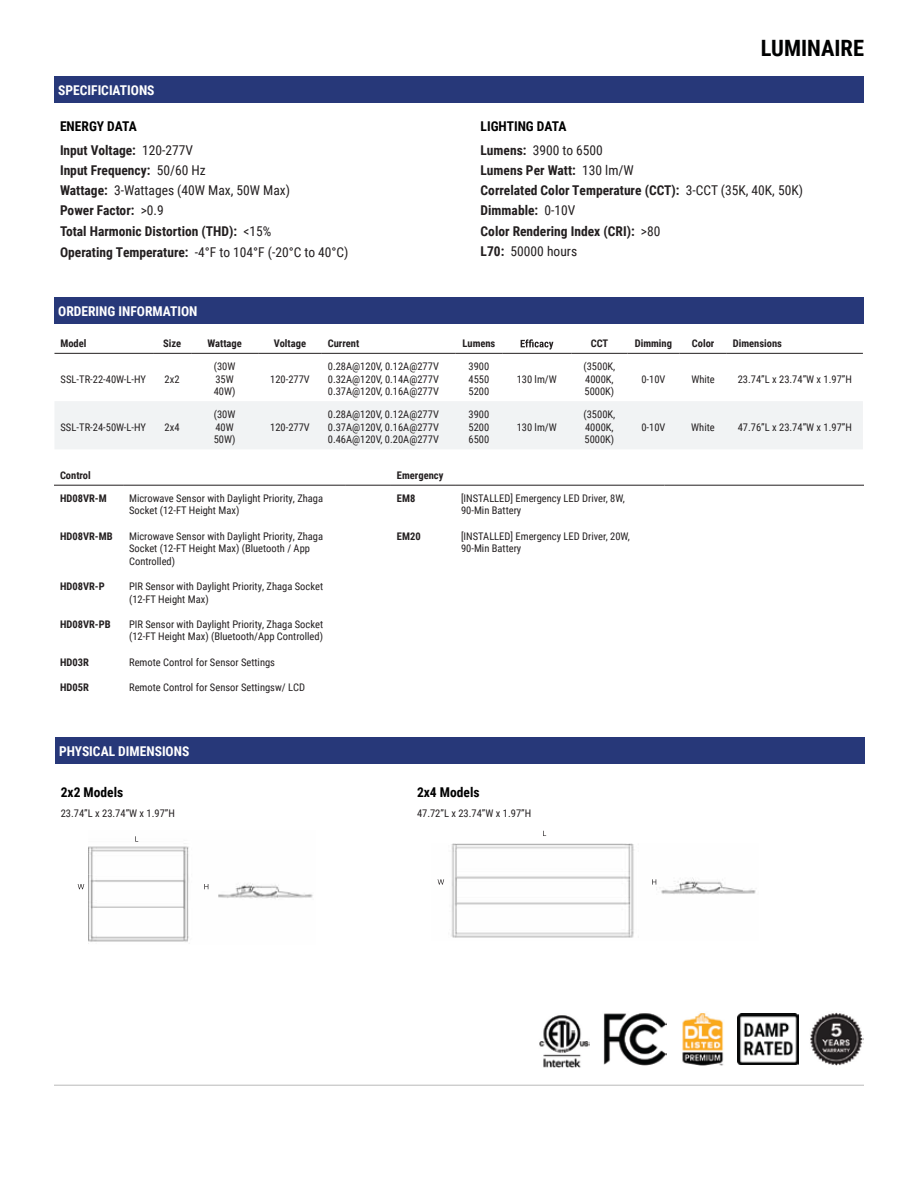
<style>
.page{position:relative;width:918px;height:1188px;background:#fff}
.page>*{position:absolute;margin:0;border:0;box-sizing:border-box;transform-origin:0 0}
.t1{font:700 22.5px "Roboto Condensed";color:#000101}
.t2{font:700 13.5px/20.2px "Roboto Condensed";color:#231f20}
.t3{font:700 13.5px "Roboto Condensed";color:#fff}
.t4{font:700 13.5px/23.5px "Roboto Condensed";color:#000101}
.t5{font:10.5px/12.6px "Roboto Condensed";color:#231f20}
.t6{font:700 10.5px "Roboto Condensed";color:#231f20}
.s1{color:#000101}
.s2{font-weight:400}
.s3{color:#231f20}
.s4{font-weight:400;color:#231f20}
</style>
<div class="page">
<hr style="left:54px;top:1085px;width:810px;height:1px;background:#b9b9b9">
<hr style="left:54px;top:485px;width:69px;height:1px;background:#231f20">
<hr style="left:123px;top:485px;width:222px;height:1px;background:#231f20">
<hr style="left:345px;top:485px;width:46px;height:1px;background:#231f20">
<hr style="left:391px;top:485px;width:64px;height:1px;background:#231f20">
<hr style="left:455px;top:485px;width:210px;height:1px;background:#231f20">
<hr style="left:665px;top:485px;width:199px;height:1px;background:#231f20">
<img style="left:810px;top:1012px;width:54px;height:54px">
<div style="left:54px;top:76px;width:810px;height:27px;background:#273879"></div>
<div style="left:54px;top:297px;width:810px;height:27px;background:#273879"></div>
<div style="left:55px;top:737px;width:810px;height:27px;background:#273879"></div>
<img style="left:603px;top:1013px;width:64px;height:53px">
<img style="left:738px;top:1013px;width:60px;height:51px">
<img style="left:539px;top:1015px;width:51px;height:52px">
<img style="left:89px;top:841px;width:224px;height:101px">
<svg style="left:78px;top:884px;width:6px;height:5px"></svg>
<svg style="left:204px;top:884px;width:4px;height:5px"></svg>
<img style="left:437px;top:843px;width:319px;height:95px">
<svg style="left:438px;top:879px;width:6px;height:6px"></svg>
<svg style="left:652px;top:879px;width:4px;height:6px"></svg>
<svg style="left:54px;top:339px;width:809px;height:110px"></svg>
<img style="left:682px;top:1013px;width:42px;height:53px">
<p class="t3" style="left:58px;top:81px;width:98px">SPECIFICIATIONS</p>
<p class="t2" style="left:60px;top:114px;width:135px;line-height:23.5px"><span class="s1">ENERGY DATA<br></span>Input Voltage: <span class="s2">120-277V</span></p>
<p class="t2" style="left:60px;top:159px;width:290px">Input Frequency: <span class="s2">50/60 Hz<br></span>Wattage: <span class="s2">3-Wattages (40W Max, 50W Max)<br></span>Power Factor: <span class="s2">&gt;0.9<br></span>Total Harmonic Distortion (THD): <span class="s2">&lt;15%<br></span>Operating Temperature: <span class="s2">-4°F to 104°F (-20°C to 40°C)</span></p>
<p class="t3" style="left:58px;top:302px;width:141px">ORDERING INFORMATION</p>
<h1 class="t1" style="left:761px;top:32px;width:105px">LUMINAIRE</h1>
<p class="t4" style="left:481px;top:114px;width:124px">LIGHTING DATA<br><span class="s3">Lumens:</span> <span class="s4">3900 to 6500</span></p>
<p class="t2" style="left:481px;top:159px;width:324px">Lumens Per Watt: <span class="s2">130 lm/W<br></span>Correlated Color Temperature (CCT): <span class="s2">3-CCT (35K, 40K, 50K)<br></span>Dimmable: <span class="s2">0-10V<br></span>Color Rendering Index (CRI): <span class="s2">&gt;80<br></span>L70: <span class="s2">50000 hours</span></p>
<p class="t6" style="left:60px;top:336px;width:28px">Model</p>
<p class="t6" style="left:163px;top:336px;width:20px">Size</p>
<p class="t6" style="left:207px;top:336px;width:36px">Wattage</p>
<p class="t6" style="left:274px;top:336px;width:34px">Voltage</p>
<p class="t6" style="left:328px;top:336px;width:33px">Current</p>
<p class="t6" style="left:463px;top:336px;width:34px">Lumens</p>
<p class="t6" style="left:591px;top:336px;width:19px">CCT</p>
<p class="t6" style="left:635px;top:336px;width:39px">Dimming</p>
<p class="t6" style="left:692px;top:336px;width:24px">Color</p>
<p class="t6" style="left:733px;top:336px;width:51px">Dimensions</p>
<p class="t5" style="left:60px;top:372px;width:87px">SSL-TR-22-40W-L-HY</p>
<p class="t5" style="left:165px;top:372px;width:16px">2x2</p>
<p class="t5" style="left:214px;top:360px;width:23px">(30W<br>35W<br>40W)</p>
<p class="t5" style="left:584px;top:360px;width:33px">(3500K,<br>4000K,<br>5000K)</p>
<p class="t5" style="left:328px;top:360px;width:113px;text-align:justify">0.28A@120V, 0.12A@277V 0.32A@120V, 0.14A@277V 0.37A@120V, 0.16A@277V</p>
<p class="t5" style="left:469px;top:360px;width:22px;text-align:justify">3900<br>4550<br>5200</p>
<p class="t5" style="left:517px;top:372px;width:42px">130 lm/W</p>
<p class="t5" style="left:641px;top:372px;width:26px">0-10V</p>
<p class="t5" style="left:691px;top:372px;width:25px">White</p>
<p class="t5" style="left:738px;top:372px;width:116px">23.74”L x 23.74”W x 1.97”H</p>
<p class="t5" style="left:270px;top:372px;width:41px">120-277V</p>
<p class="t5" style="left:60px;top:420px;width:87px">SSL-TR-24-50W-L-HY</p>
<p class="t5" style="left:165px;top:420px;width:16px">2x4</p>
<p class="t5" style="left:214px;top:408px;width:23px">(30W<br>40W<br>50W)</p>
<p class="t5" style="left:270px;top:420px;width:41px">120-277V</p>
<p class="t5" style="left:328px;top:408px;width:113px;text-align:justify">0.28A@120V, 0.12A@277V 0.37A@120V, 0.16A@277V 0.46A@120V, 0.20A@277V</p>
<p class="t5" style="left:469px;top:408px;width:22px;text-align:justify">3900<br>5200<br>6500</p>
<p class="t5" style="left:517px;top:420px;width:42px">130 lm/W</p>
<p class="t5" style="left:583px;top:408px;width:33px">(3500K,<br>4000K,<br>5000K)</p>
<p class="t6" style="left:60px;top:468px;width:32px">Control</p>
<p class="t6" style="left:397px;top:468px;width:48px">Emergency</p>
<p class="t6" style="left:60px;top:491px;width:48px">HD08VR-M</p>
<p class="t6" style="left:60px;top:529px;width:54px">HD08VR-MB</p>
<p class="t5" style="left:129px;top:491px;width:196px">Microwave Sensor with Daylight Priority, Zhaga<br>Socket (12-FT Height Max)</p>
<p class="t5" style="left:129px;top:529px;width:196px">Microwave Sensor with Daylight Priority, Zhaga<br>Socket (12-FT Height Max) (Bluetooth / App<br>Controlled)</p>
<p class="t5" style="left:129px;top:580px;width:195px">PIR Sensor with Daylight Priority, Zhaga Socket (12-FT Height Max)</p>
<p class="t5" style="left:129px;top:617px;width:195px">PIR Sensor with Daylight Priority, Zhaga Socket (12-FT Height Max) (Bluetooth/App Controlled)</p>
<p class="t5" style="left:129px;top:655px;width:147px">Remote Control for Sensor Settings</p>
<p class="t5" style="left:129px;top:680px;width:178px">Remote Control for Sensor Settingsw/ LCD</p>
<p class="t6" style="left:397px;top:491px;width:20px">EM8</p>
<p class="t6" style="left:397px;top:529px;width:25px">EM20</p>
<p class="t6" style="left:60px;top:579px;width:46px">HD08VR-P</p>
<p class="t6" style="left:60px;top:617px;width:52px">HD08VR-PB</p>
<p class="t6" style="left:60px;top:655px;width:30px">HD03R</p>
<p class="t6" style="left:60px;top:680px;width:30px">HD05R</p>
<p class="t5" style="left:461px;top:491px;width:165px">[INSTALLED] Emergency LED Driver, 8W,<br>90-Min Battery</p>
<p class="t5" style="left:461px;top:529px;width:170px">[INSTALLED] Emergency LED Driver, 20W,<br>90-Min Battery</p>
<p class="t5" style="left:641px;top:420px;width:26px">0-10V</p>
<p class="t5" style="left:691px;top:420px;width:25px">White</p>
<p class="t5" style="left:738px;top:420px;width:116px">47.76”L x 23.74”W x 1.97”H</p>
<p class="t3" style="left:59px;top:742px;width:132px">PHYSICAL DIMENSIONS</p>
<p class="t4" style="left:61px;top:780px;width:64px">2x2 Models</p>
<p class="t5" style="left:61px;top:807px;width:116px">23.74”L x 23.74”W x 1.97”H</p>
<p class="t4" style="left:417px;top:780px;width:64px">2x4 Models</p>
<p class="t5" style="left:417px;top:807px;width:116px">47.72”L x 23.74”W x 1.97”H</p>
</div>
